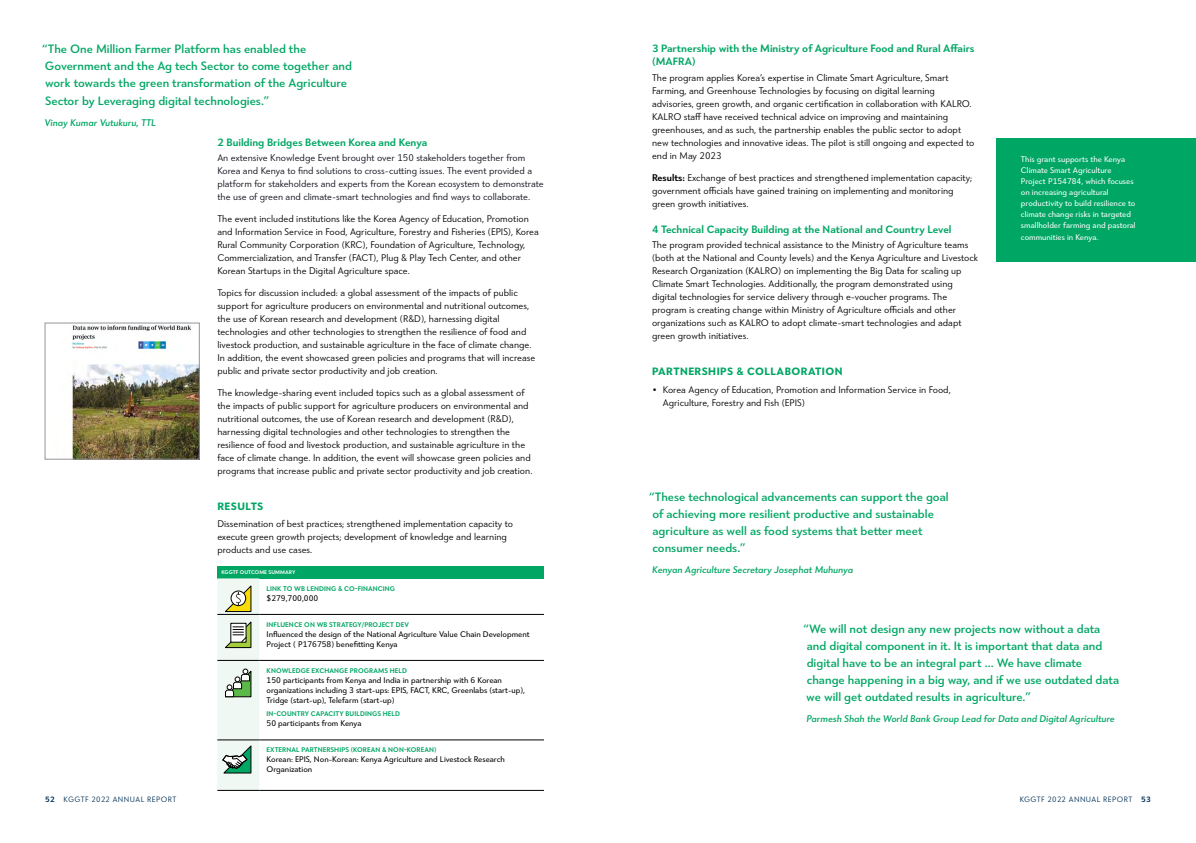
<style>
.page{position:relative;width:1196px;height:843px;background:#fff}
.page>*{position:absolute;margin:0;border:0;box-sizing:border-box;transform-origin:0 0}
.t1{font:500 12.5px/17px "Tangent";color:#00a664}
.t2{font:600 11px/13px "Tangent";color:#00a664}
.t3{font:700 11px "Tangent";letter-spacing:.045em;color:#00a664}
.t4{font:300 10px/13px "Tangent";color:#000}
.t5{font:300 10px/13px "Tangent";color:#0e101a}
.t6{font:italic 500 10px "Tangent";color:#00a664}
.t7{font:8.5px/10px "Tangent";color:#000}
.t8{font:8.5px/11px "Tangent";color:#fff}
.t9{font:300 8px "Tangent";letter-spacing:.06em;color:#002f54}
.t10{font:600 7px "Tangent";letter-spacing:.015em;color:#00a664}
.t11{font:600 5.5px "Tangent";letter-spacing:.015em;color:#fff}
.s1{font-weight:600}
</style>
<div class="page">
<img style="left:71px;top:325px;width:126px;height:132px">
<div style="left:45px;top:323px;width:154px;height:136px;border:1px solid #939598"></div>
<div style="left:217px;top:566px;width:327px;height:12px;background:#00a664"></div>
<hr style="left:217px;top:790px;width:42px;height:1px;background:#000">
<hr style="left:259px;top:614px;width:285px;height:1px;background:#000">
<hr style="left:259px;top:660px;width:285px;height:1px;background:#000">
<hr style="left:259px;top:739px;width:285px;height:1px;background:#000">
<hr style="left:259px;top:790px;width:285px;height:1px;background:#000">
<svg style="left:217px;top:578px;width:42px;height:212px"></svg>
<div style="left:996px;top:138px;width:199px;height:123px;background:#00a664"></div>
<p class="t1" style="left:42px;top:40px;width:311px">“The One Million Farmer Platform has enabled the Government and the Ag tech Sector to come together and work towards the green transformation of the Agriculture Sector by Leveraging digital technologies.”</p>
<p class="t6" style="left:45px;top:115px;width:113px">Vinay Kumar Vutukuru, TTL</p>
<p class="t2" style="left:217px;top:135px;width:211px">2 Building Bridges Between Korea and Kenya</p>
<p class="t5" style="left:217px;top:151px;width:328px">An extensive Knowledge Event brought over 150 stakeholders together from Korea and Kenya to find solutions to cross-cutting issues. The event provided a platform for stakeholders and experts from the Korean ecosystem to demonstrate the use of green and climate-smart technologies and find ways to collaborate.</p>
<p class="t4" style="left:217px;top:212px;width:323px">The event included institutions like the Korea Agency of Education, Promotion and Information Service in Food, Agriculture, Forestry and Fisheries (EPIS), Korea Rural Community Corporation (KRC), Foundation of Agriculture, Technology, Commercialization, and Transfer (FACT), Plug &amp; Play Tech Center, and other Korean Startups in the Digital Agriculture space.</p>
<p class="t4" style="left:217px;top:286px;width:319px">Topics for discussion included: a global assessment of the impacts of public support for agriculture producers on environmental and nutritional outcomes, the use of Korean research and development (R&amp;D), harnessing digital technologies and other technologies to strengthen the resilience of food and livestock production, and sustainable agriculture in the face of climate change.<br>In addition, the event showcased green policies and programs that will increase public and private sector productivity and job creation.</p>
<p class="t4" style="left:217px;top:386px;width:316px">The knowledge-sharing event included topics such as a global assessment of the impacts of public support for agriculture producers on environmental and nutritional outcomes, the use of Korean research and development (R&amp;D), harnessing digital technologies and other technologies to strengthen the resilience of food and livestock production, and sustainable agriculture in the face of climate change. In addition, the event will showcase green policies and programs that increase public and private sector productivity and job creation.</p>
<p class="t3" style="left:217px;top:497px;width:47px">RESULTS</p>
<p class="t4" style="left:217px;top:517px;width:297px">Dissemination of best practices; strengthened implementation capacity to execute green growth projects; development of knowledge and learning products and use cases.</p>
<p class="t11" style="left:221px;top:568px;width:76px">KGGTF OUTCOME SUMMARY</p>
<p class="t10" style="left:266px;top:583px;width:130px">LINK TO WB LENDING &amp; CO-FINANCING</p>
<p class="t7" style="left:266px;top:592px;width:53px">$279,700,000</p>
<p class="t10" style="left:266px;top:619px;width:144px">INFLUENCE ON WB STRATEGY/PROJECT DEV</p>
<p class="t7" style="left:266px;top:628px;width:264px">Influenced the design of the National Agriculture Value Chain Development<br>Project ( P176758) benefitting Kenya</p>
<p class="t10" style="left:266px;top:665px;width:142px">KNOWLEDGE EXCHANGE PROGRAMS HELD</p>
<p class="t7" style="left:266px;top:674px;width:260px">150 participants from Kenya and India in partnership with 6 Korean organizations including 3 start-ups: EPIS, FACT, KRC, Greenlabs (start-up),<br>Tridge (start-up), Telefarm (start-up)</p>
<p class="t10" style="left:266px;top:708px;width:135px">IN-COUNTRY CAPACITY BUILDINGS HELD</p>
<p class="t7" style="left:266px;top:718px;width:96px">50 participants from Kenya</p>
<p class="t10" style="left:266px;top:744px;width:171px">EXTERNAL PARTNERSHIPS (KOREAN &amp; NON-KOREAN)</p>
<p class="t7" style="left:266px;top:754px;width:240px">Korean: EPIS, Non-Korean: Kenya Agriculture and Livestock Research<br>Organization</p>
<p class="t2" style="left:652px;top:42px;width:324px">3 Partnership with the Ministry of Agriculture Food and Rural Affairs (MAFRA)</p>
<p class="t4" style="left:652px;top:71px;width:324px">The program applies Korea’s expertise in Climate Smart Agriculture, Smart Farming, and Greenhouse Technologies by focusing on digital learning advisories, green growth, and organic certification in collaboration with KALRO.<br>KALRO staff have received technical advice on improving and maintaining greenhouses, and as such, the partnership enables the public sector to adopt new technologies and innovative ideas. The pilot is still ongoing and expected to end in May 2023</p>
<p class="t4" style="left:652px;top:171px;width:322px"><span class="s1">Results:</span> Exchange of best practices and strengthened implementation capacity; government officials have gained training on implementing and monitoring green growth initiatives.</p>
<p class="t2" style="left:652px;top:222px;width:301px">4 Technical Capacity Building at the National and Country Level</p>
<p class="t4" style="left:652px;top:238px;width:327px">The program provided technical assistance to the Ministry of Agriculture teams (both at the National and County levels) and the Kenya Agriculture and Livestock Research Organization (KALRO) on implementing the Big Data for scaling up Climate Smart Technologies. Additionally, the program demonstrated using digital technologies for service delivery through e-voucher programs. The program is creating change within Ministry of Agriculture officials and other organizations such as KALRO to adopt climate-smart technologies and adapt green growth initiatives.</p>
<p class="t3" style="left:652px;top:363px;width:192px">PARTNERSHIPS &amp; COLLABORATION</p>
<p class="t4" style="left:662px;top:382px;width:289px;text-indent:-11px">• Korea Agency of Education, Promotion and Information Service in Food,<br>Agriculture, Forestry and Fish (EPIS)</p>
<p class="t1" style="left:648px;top:487px;width:301px">“These technological advancements can support the goal of achieving more resilient productive and sustainable agriculture as well as food systems that better meet consumer needs.”</p>
<p class="t6" style="left:652px;top:562px;width:202px">Kenyan Agriculture Secretary Josephat Muhunya</p>
<p class="t8" style="left:1020px;top:154px;width:116px">This grant supports the Kenya<br>Climate Smart Agriculture<br>Project P154784, which focuses on increasing agricultural productivity to build resilience to climate change risks in targeted smallholder farming and pastoral communities in Kenya.</p>
<p class="t1" style="left:803px;top:619px;width:317px">“We will not design any new projects now without a data and digital component in it. It is important that data and digital have to be an integral part ... We have climate change happening in a big way, and if we use outdated data we will get outdated results in agriculture.”</p>
<p class="t6" style="left:806px;top:711px;width:309px">Parmesh Shah the World Bank Group Lead for Data and Digital Agriculture</p>
<p class="t9" style="left:45px;top:793px;width:133px"><span class="s1">52</span> KGGTF 2022 ANNUAL REPORT</p>
<p class="t9" style="left:1019px;top:793px;width:133px">KGGTF 2022 ANNUAL REPORT <span class="s1">53</span></p>
</div>
